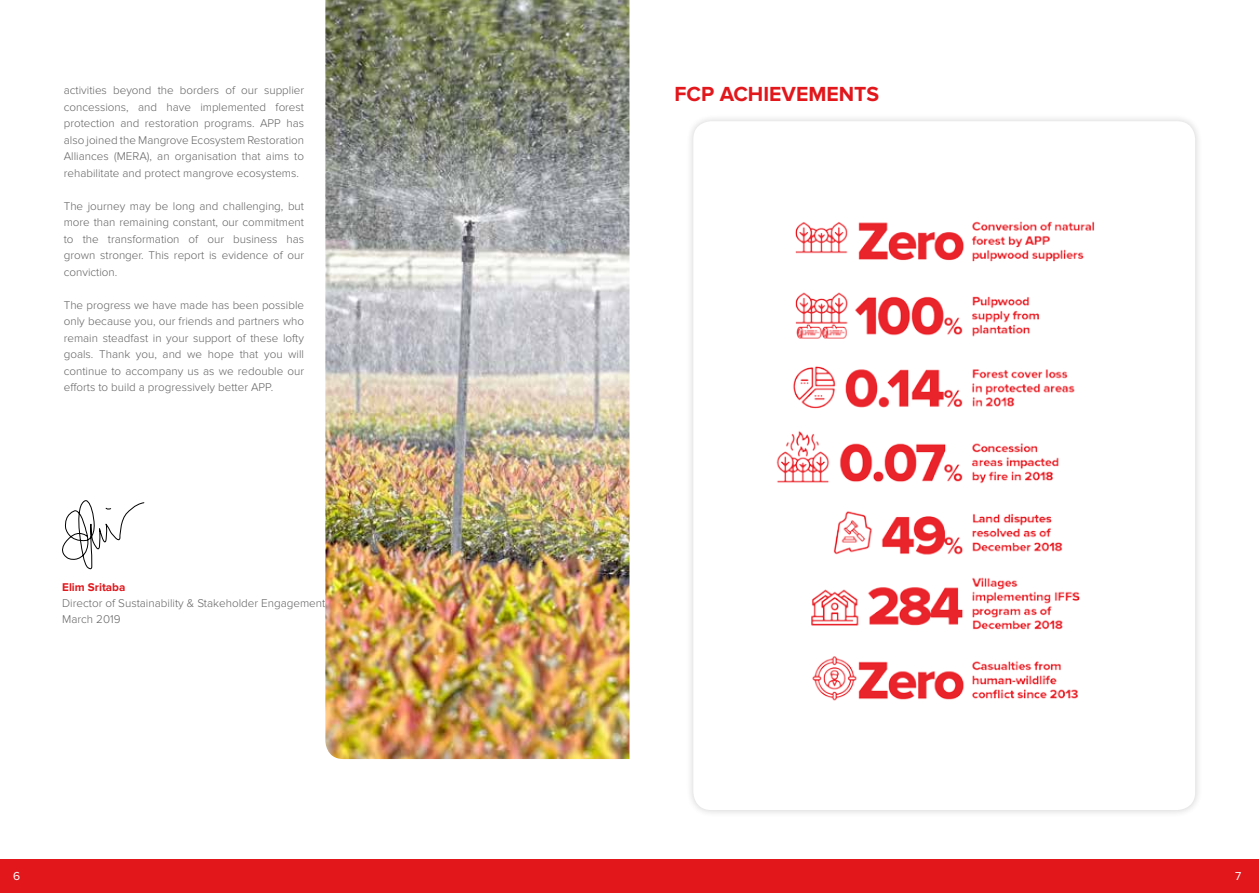
<style>
.page{position:relative;width:1259px;height:893px;background:#fff}
.page>*{position:absolute;margin:0;border:0;box-sizing:border-box;transform-origin:0 0}
.t1{font:700 21.15px "Proxima Nova";color:#e1171c}
.t2{font:12px "Proxima Nova";color:#fff}
.t3{font:300 11.7px/16.5px "Proxima Nova";color:#646363;text-align:justify}
.t4{font:700 11.7px "Proxima Nova";color:#e1171c}
</style>
<div class="page">
<svg style="left:62px;top:500px;width:82px;height:69px"></svg>
<div style="left:0;top:860px;width:1259px;height:33px;background:#e1171c"></div>
<img style="left:325px;top:0;width:304px;height:759px">
<div style="left:685px;top:113px;width:518px;height:705px;background:#f5f5f5"></div>
<div style="left:693px;top:121px;width:502px;height:689px;background:#fff;border-radius:18px"></div>
<img style="left:776px;top:221px;width:319px;height:480px">
<p class="t3" style="left:64px;top:82px;width:242px">activities beyond the borders of our supplier concessions, and have implemented forest protection and restoration programs. APP has also joined the Mangrove Ecosystem Restoration Alliances (MERA), an organisation that aims to rehabilitate and protect mangrove ecosystems.</p>
<p class="t3" style="left:64px;top:198px;width:242px">The journey may be long and challenging, but more than remaining constant, our commitment to the transformation of our business has grown stronger. This report is evidence of our conviction.</p>
<p class="t3" style="left:64px;top:297px;width:242px">The progress we have made has been possible only because you, our friends and partners who remain steadfast in your support of these lofty goals. Thank you, and we hope that you will continue to accompany us as we redouble our efforts to build a progressively better APP.</p>
<p class="t4" style="left:62px;top:580px;width:65px">Elim Sritaba</p>
<p class="t3" style="left:62px;top:595px;width:265px;line-height:15.9px">Director of Sustainability &amp; Stakeholder Engagement<br>March 2019</p>
<h1 class="t1" style="left:674px;top:81px;width:206px">FCP ACHIEVEMENTS</h1>
<p class="t2" style="left:13px;top:869px;width:9px">6</p>
<p class="t2" style="left:1235px;top:869px;width:8px">7</p>
</div>
